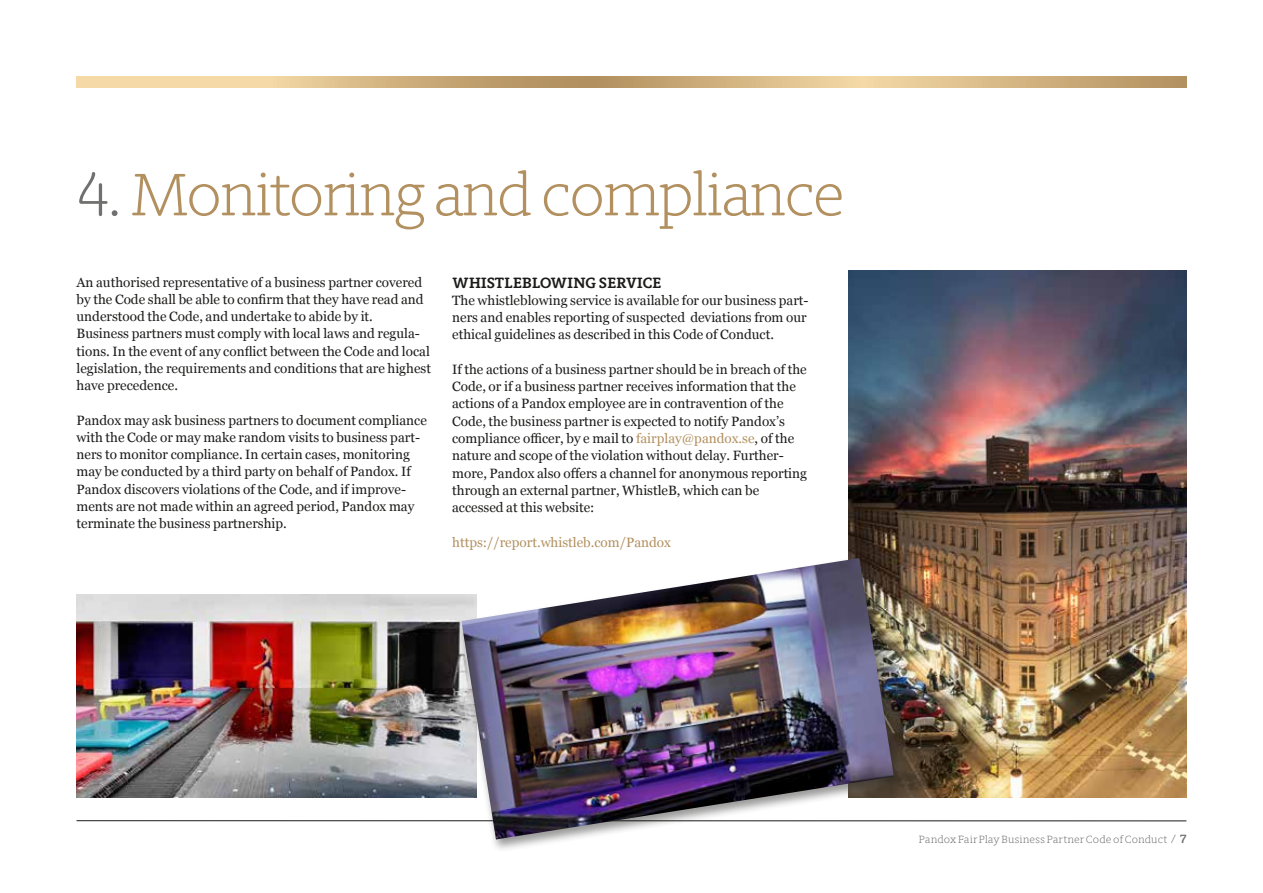
<style>
.page{position:relative;width:1263px;height:893px;background:#fff}
.page>*{position:absolute;margin:0;border:0;box-sizing:border-box;transform-origin:0 0}
.t1{font:300 60px "Berlingske Typewriter";letter-spacing:-.025em;color:#b2905f}
.t2{font:700 15px "Berlingske Typewriter";letter-spacing:.025em;color:#1c1b1a}
.t3{font:13.5px/17.2px "Georgia";color:#1c1b1a}
.t4{font:13.5px "Georgia";color:#b2905f}
.t5{font:300 10.5px "Berlingske Typewriter";letter-spacing:.025em;color:#70706f}
.s1{color:#70706f}
.s2{color:#b2905f}
.s3{font-size:12px}
.s4{font-weight:700;font-size:12px}
</style>
<div class="page">
<svg style="left:77px;top:77px;width:1109px;height:10px"></svg>
<hr style="left:77px;top:820px;width:1109px;height:1px;background:#1c1b1a">
<img style="left:77px;top:594px;width:380px;height:203px">
<img style="left:848px;top:270px;width:338px;height:527px">
<div style="left:457px;top:556px;width:448px;height:296px;background:#1c1b1a;opacity:.45"></div>
<img style="left:461px;top:558px;width:433px;height:281px">
<h1 class="t1" style="left:77px;top:153px;width:769px"><span class="s1">4.</span> Monitoring and compliance</h1>
<p class="t3" style="left:77px;top:273px;width:356px">An authorised representative of a business partner covered by the Code shall be able to confirm that they have read and understood the Code, and undertake to abide by it.<br>Business partners must comply with local laws and regula&shy;tions. In the event of any conflict between the Code and local legislation, the requirements and conditions that are highest have precedence.</p>
<p class="t3" style="left:77px;top:411px;width:352px">Pandox may ask business partners to document compliance with the Code or may make random visits to business part&shy;ners to monitor compliance. In certain cases, monitoring may be conducted by a third party on behalf of Pandox. If Pandox discovers violations of the Code, and if improve&shy;ments are not made within an agreed period, Pandox may terminate the business partnership.</p>
<p class="t2" style="left:452px;top:271px;width:210px">WHISTLEBLOWING SERVICE</p>
<p class="t3" style="left:452px;top:291px;width:358px">The whistleblowing service is available for our business part&shy;ners and enables reporting of suspected deviations from our ethical guidelines as described in this Code of Conduct.</p>
<p class="t3" style="left:452px;top:360px;width:356px">If the actions of a business partner should be in breach of the Code, or if a business partner receives information that the actions of a Pandox employee are in contravention of the Code, the business partner is expected to notify Pandox’s compliance officer, by e mail to <span class="s2">fairplay@pandox.se</span>, of the nature and scope of the violation without delay. Further&shy;more, Pandox also offers a channel for anonymous reporting through an external partner, WhistleB, which can be accessed at this website:</p>
<p class="t4" style="left:452px;top:532px;width:220px">https://report.whistleb.com/Pandox</p>
<p class="t5" style="left:919px;top:832px;width:269px">Pandox Fair Play Business Partner Code of Conduct <span class="s3">/</span> <span class="s4">7</span></p>
</div>
